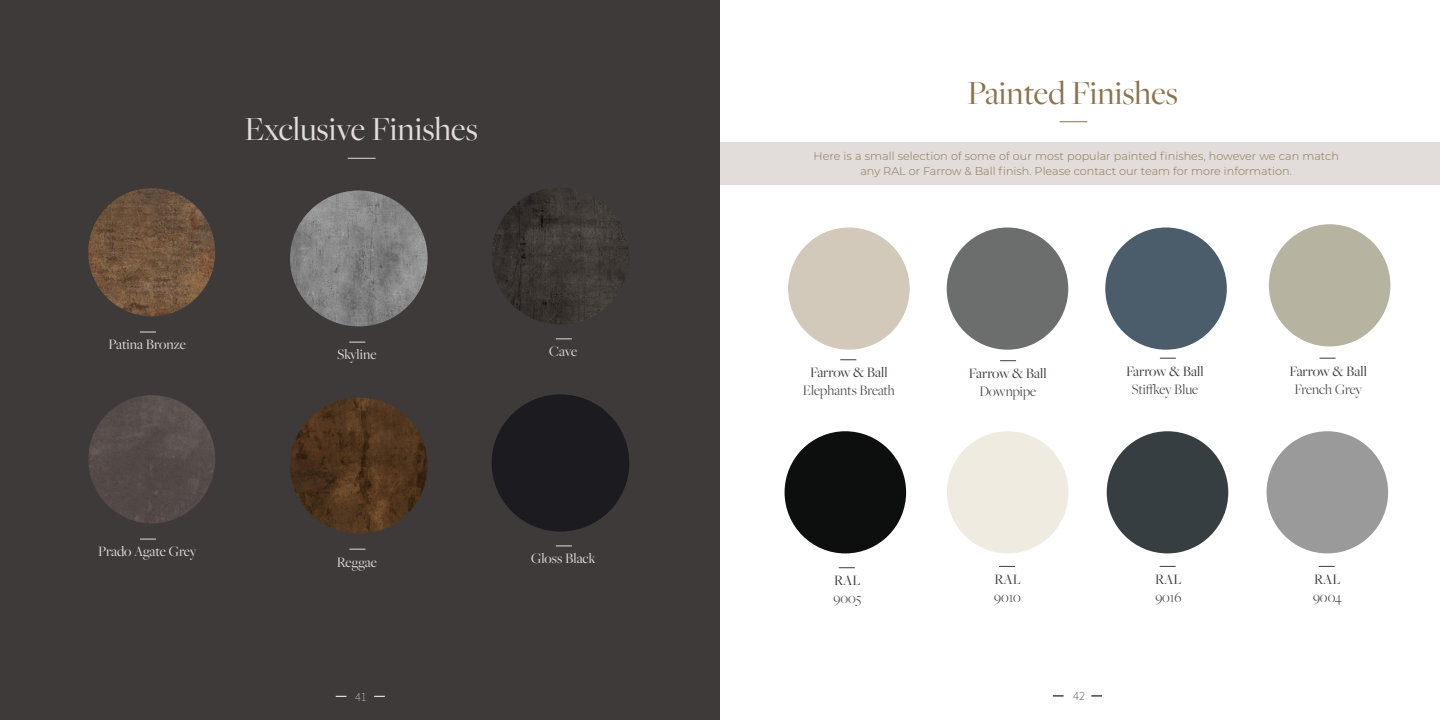
<style>
.page{position:relative;width:1440px;height:720px;background:#fff}
.page>*{position:absolute;margin:0;border:0;box-sizing:border-box;transform-origin:0 0}
.Body_Text{font:35px "Freight Big Pro";color:#e2ddda}
.Body_Text-2{font:35px "Freight Big Pro";color:#89744f}
.Body_Text-3{font:300 15px "Freight Big Pro";color:#3d3a39}
.Body_Text-4{font:15px "Freight Big Pro";color:#3d3a39}
.Body_Text-5{font:15px "Freight Big Pro";color:#e2ddda}
.Body_Text-6{font:200 12.5px "Source Sans Pro";color:#e2ddda}
.Body_Text-7{font:200 12.5px "Source Sans Pro";color:#231f20}
.Body_Text_-_Justifie{font:300 11.25px/15px "Montserrat";color:#89744f;text-align:center}
</style>
<div class="page">
<div style="left:788px;top:227px;width:122px;height:123px;background:#d3c9ba;border-radius:50%"></div>
<div style="left:947px;top:227px;width:121px;height:123px;background:#6c6d6d;border-radius:50%"></div>
<div style="left:1105px;top:227px;width:122px;height:123px;background:#4b5c6b;border-radius:50%"></div>
<div style="left:1269px;top:224px;width:121px;height:122px;background:#b7b3a1;border-radius:50%"></div>
<div style="left:785px;top:431px;width:121px;height:122px;background:#0d0f0e;border-radius:50%"></div>
<div style="left:947px;top:431px;width:121px;height:122px;background:#efebe1;border-radius:50%"></div>
<div style="left:1107px;top:431px;width:121px;height:122px;background:#373e41;border-radius:50%"></div>
<div style="left:1267px;top:431px;width:121px;height:122px;background:#9a9a9a;border-radius:50%"></div>
<div style="left:720px;top:142px;width:720px;height:42px;background:#e2ddda"></div>
<div style="left:0;top:0;width:720px;height:720px;background:#3d3a39"></div>
<svg style="left:1053px;top:695px;width:11px;height:2px"></svg>
<svg style="left:1091px;top:695px;width:11px;height:2px"></svg>
<svg style="left:1000px;top:360px;width:16px;height:1px"></svg>
<svg style="left:1160px;top:358px;width:16px;height:1px"></svg>
<svg style="left:1320px;top:358px;width:16px;height:1px"></svg>
<svg style="left:840px;top:360px;width:16px;height:1px"></svg>
<svg style="left:839px;top:568px;width:16px;height:1px"></svg>
<svg style="left:999px;top:566px;width:16px;height:1px"></svg>
<svg style="left:1060px;top:121px;width:27px;height:1px"></svg>
<svg style="left:1160px;top:566px;width:16px;height:1px"></svg>
<svg style="left:1319px;top:566px;width:16px;height:1px"></svg>
<img style="left:88px;top:188px;width:127px;height:128px">
<svg style="left:140px;top:332px;width:16px;height:1px"></svg>
<img style="left:290px;top:191px;width:138px;height:135px">
<svg style="left:349px;top:342px;width:16px;height:1px"></svg>
<img style="left:492px;top:187px;width:137px;height:138px;border-radius:69px">
<svg style="left:556px;top:339px;width:16px;height:1px"></svg>
<svg style="left:348px;top:158px;width:28px;height:1px"></svg>
<img style="left:88px;top:395px;width:127px;height:128px">
<svg style="left:140px;top:539px;width:16px;height:1px"></svg>
<img style="left:290px;top:398px;width:138px;height:136px">
<svg style="left:349px;top:549px;width:16px;height:1px"></svg>
<svg style="left:556px;top:546px;width:16px;height:1px"></svg>
<p class="Body_Text" style="left:244px;top:106px;width:235px">Exclusive Finishes</p>
<p class="Body_Text-2" style="left:967px;top:70px;width:212px">Painted Finishes</p>
<p class="Body_Text_-_Justifie" style="left:814px;top:148px;width:527px">Here is a small selection of some of our most popular painted finishes, however we can match any RAL or Farrow &amp; Ball finish. Please contact our team for more information.</p>
<p class="Body_Text-5" style="left:109px;top:335px;width:79px">Patina Bronze</p>
<p class="Body_Text-5" style="left:98px;top:542px;width:100px">Prado Agate Grey</p>
<p class="Body_Text-5" style="left:337px;top:345px;width:41px">Skyline</p>
<p class="Body_Text-5" style="left:549px;top:342px;width:30px">Cave</p>
<p class="Body_Text-4" style="left:810px;top:363px;width:79px">Farrow &amp; Ball</p>
<p class="Body_Text-3" style="left:803px;top:381px;width:94px">Elephants Breath</p>
<p class="Body_Text-4" style="left:969px;top:364px;width:79px">Farrow &amp; Ball</p>
<p class="Body_Text-3" style="left:979px;top:382px;width:58px">Downpipe</p>
<p class="Body_Text-4" style="left:1126px;top:361px;width:79px">Farrow &amp; Ball</p>
<p class="Body_Text-3" style="left:1131px;top:379px;width:68px">Stiffkey Blue</p>
<p class="Body_Text-5" style="left:337px;top:552px;width:41px">Reggae</p>
<p class="Body_Text-5" style="left:531px;top:549px;width:66px">Gloss Black</p>
<p class="Body_Text-4" style="left:834px;top:571px;width:28px">RAL</p>
<p class="Body_Text-3" style="left:834px;top:589px;width:29px">9005</p>
<p class="Body_Text-4" style="left:994px;top:569px;width:28px">RAL</p>
<p class="Body_Text-3" style="left:994px;top:587px;width:28px">9010</p>
<p class="Body_Text-6" style="left:355px;top:688px;width:13px">41</p>
<p class="Body_Text-7" style="left:1073px;top:688px;width:13px">42</p>
<p class="Body_Text-4" style="left:1155px;top:569px;width:28px">RAL</p>
<p class="Body_Text-3" style="left:1155px;top:587px;width:28px">9016</p>
<p class="Body_Text-4" style="left:1289px;top:361px;width:79px">Farrow &amp; Ball</p>
<p class="Body_Text-3" style="left:1295px;top:379px;width:69px">French Grey</p>
<p class="Body_Text-4" style="left:1314px;top:569px;width:28px">RAL</p>
<p class="Body_Text-3" style="left:1313px;top:587px;width:30px">9004</p>
</div>
